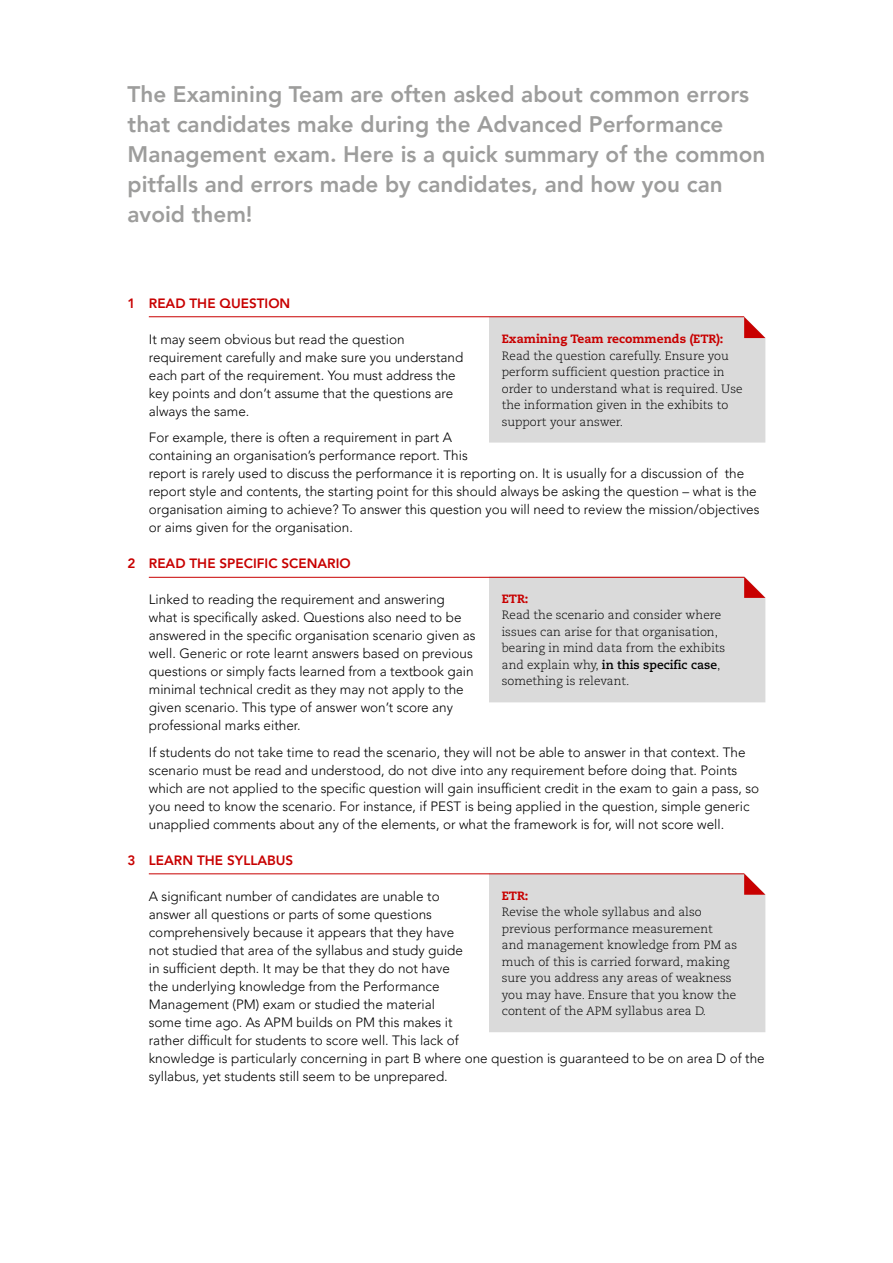
<style>
.page{position:relative;width:893px;height:1263px;background:#fff}
.page>*{position:absolute;margin:0;border:0;box-sizing:border-box;transform-origin:0 0}
.t1{font:800 22.5px/30px "Avenir LT Pro";color:#9d9d9c}
.t2{font:300 13.5px/18px "Avenir LT Pro";color:#000}
.t3{font:800 13.5px "Avenir LT Pro";color:#c80000}
.t4{font:300 12px/16.5px "Caecilia LT Std";color:#000}
.t5{font:800 12px "Caecilia LT Std";color:#c80000}
.s1{font-weight:700}
</style>
<div class="page">
<div style="left:489px;top:577px;width:276px;height:125px;background:#dadada"></div>
<div style="left:489px;top:317px;width:276px;height:126px;background:#dadada"></div>
<div style="left:489px;top:873px;width:276px;height:159px;background:#dadada"></div>
<hr style="left:149px;top:316px;width:595px;height:1px;background:#c80000">
<hr style="left:149px;top:577px;width:595px;height:1px;background:#c80000">
<hr style="left:149px;top:873px;width:595px;height:1px;background:#c80000">
<h1 class="t1" style="left:128px;top:79px;width:639px">The Examining Team are often asked about common errors that candidates make during the Advanced Performance Management exam. Here is a quick summary of the common pitfalls and errors made by candidates, and how you can avoid them!</h1>
<p class="t3" style="left:128px;top:295px;width:164px">1 READ THE QUESTION</p>
<p class="t2" style="left:149px;top:330px;width:316px">It may seem obvious but read the question requirement carefully and make sure you understand each part of the requirement. You must address the key points and don’t assume that the questions are always the same.</p>
<p class="t2" style="left:149px;top:429px;width:612px">For example, there is often a requirement in part A<br>containing an organisation’s performance report. This<br>report is rarely used to discuss the performance it is reporting on. It is usually for a discussion of the report style and contents, the starting point for this should always be asking the question – what is the organisation aiming to achieve? To answer this question you will need to review the mission/objectives or aims given for the organisation.</p>
<p class="t3" style="left:128px;top:556px;width:225px">2 READ THE SPECIFIC SCENARIO</p>
<p class="t2" style="left:149px;top:591px;width:328px">Linked to reading the requirement and answering what is specifically asked. Questions also need to be answered in the specific organisation scenario given as well. Generic or rote learnt answers based on previous questions or simply facts learned from a textbook gain minimal technical credit as they may not apply to the given scenario. This type of answer won’t score any professional marks either.</p>
<p class="t2" style="left:149px;top:743px;width:612px">If students do not take time to read the scenario, they will not be able to answer in that context. The scenario must be read and understood, do not dive into any requirement before doing that. Points which are not applied to the specific question will gain insufficient credit in the exam to gain a pass, so you need to know the scenario. For instance, if PEST is being applied in the question, simple generic unapplied comments about any of the elements, or what the framework is for, will not score well.</p>
<p class="t3" style="left:128px;top:852px;width:167px">3 LEARN THE SYLLABUS</p>
<p class="t2" style="left:149px;top:887px;width:617px">A significant number of candidates are unable to<br>answer all questions or parts of some questions<br>comprehensively because it appears that they have<br>not studied that area of the syllabus and study guide<br>in sufficient depth. It may be that they do not have<br>the underlying knowledge from the Performance<br>Management (PM) exam or studied the material<br>some time ago. As APM builds on PM this makes it<br>rather difficult for students to score well. This lack of<br>knowledge is particularly concerning in part B where one question is guaranteed to be on area D of the syllabus, yet students still seem to be unprepared.</p>
<p class="t5" style="left:502px;top:331px;width:223px">Examining Team recommends (ETR):</p>
<p class="t4" style="left:502px;top:347px;width:242px">Read the question carefully. Ensure you perform sufficient question practice in order to understand what is required. Use the information given in the exhibits to support your answer.</p>
<p class="t5" style="left:502px;top:591px;width:28px">ETR:</p>
<p class="t4" style="left:502px;top:607px;width:225px">Read the scenario and consider where issues can arise for that organisation, bearing in mind data from the exhibits and explain why, <span class="s1">in this specific case</span>, something is relevant.</p>
<p class="t5" style="left:502px;top:888px;width:28px">ETR:</p>
<p class="t4" style="left:502px;top:904px;width:237px">Revise the whole syllabus and also previous performance measurement and management knowledge from PM as much of this is carried forward, making sure you address any areas of weakness you may have. Ensure that you know the content of the APM syllabus area D.</p>
</div>
